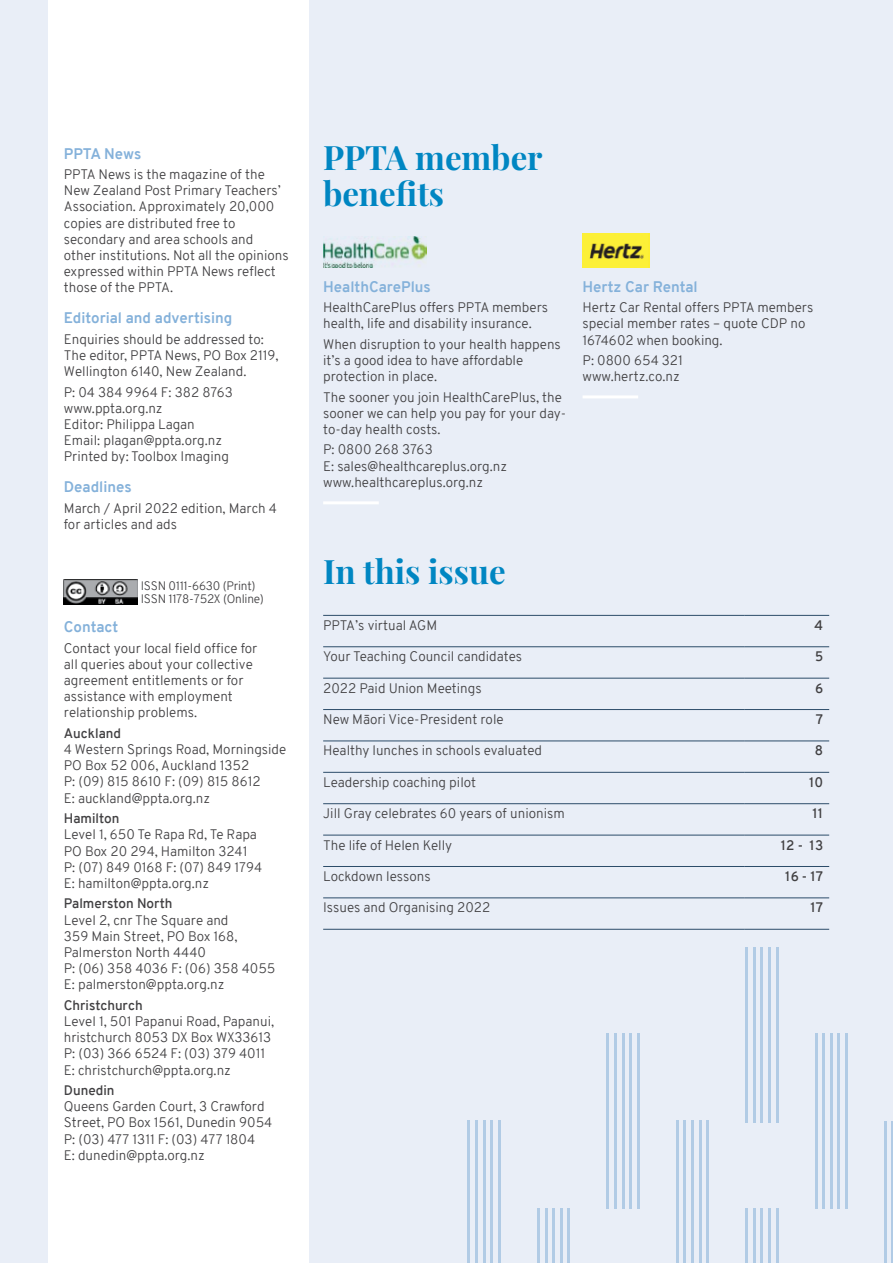
<style>
.page{position:relative;width:893px;height:1263px;background:#fff}
.page>*{position:absolute;margin:0;border:0;box-sizing:border-box;transform-origin:0 0}
.t1{font:33px/36px "Playfair Display";color:#0086c2}
.t2{font:700 15px "Overpass";color:#84b1da}
.t3{font:300 13.5px/16.2px "Overpass";color:#414042}
.t4{font:600 13.5px "Overpass";color:#414042}
.t5{font:300 12px/13.5px "Overpass";letter-spacing:-.02em;color:#414042}
</style>
<div class="page">
<div style="left:0;top:0;width:892px;height:1263px;background:#e9eef7"></div>
<div style="left:48px;top:0;width:261px;height:1263px;background:#fff"></div>
<img style="left:323px;top:236px;width:103px;height:32px">
<img style="left:583px;top:233px;width:67px;height:35px">
<hr style="left:323px;top:501px;width:56px;height:3px;background:#fff">
<hr style="left:583px;top:395px;width:55px;height:3px;background:#fff">
<img style="left:64px;top:579px;width:74px;height:26px">
<hr style="left:676px;top:1120px;width:2px;height:143px;background:#b1cbe5">
<hr style="left:684px;top:1120px;width:2px;height:143px;background:#b1cbe5">
<hr style="left:691px;top:1120px;width:3px;height:143px;background:#b1cbe5">
<hr style="left:699px;top:1120px;width:2px;height:143px;background:#b1cbe5">
<hr style="left:706px;top:1120px;width:3px;height:143px;background:#b1cbe5">
<hr style="left:468px;top:1120px;width:2px;height:143px;background:#b1cbe5">
<hr style="left:475px;top:1120px;width:3px;height:143px;background:#b1cbe5">
<hr style="left:483px;top:1120px;width:2px;height:143px;background:#b1cbe5">
<hr style="left:491px;top:1120px;width:2px;height:143px;background:#b1cbe5">
<hr style="left:498px;top:1120px;width:3px;height:143px;background:#b1cbe5">
<hr style="left:537px;top:1209px;width:3px;height:54px;background:#b1cbe5">
<hr style="left:545px;top:1209px;width:2px;height:54px;background:#b1cbe5">
<hr style="left:552px;top:1209px;width:3px;height:54px;background:#b1cbe5">
<hr style="left:560px;top:1209px;width:2px;height:54px;background:#b1cbe5">
<hr style="left:568px;top:1209px;width:2px;height:54px;background:#b1cbe5">
<hr style="left:607px;top:1033px;width:2px;height:176px;background:#b1cbe5">
<hr style="left:614px;top:1033px;width:3px;height:176px;background:#b1cbe5">
<hr style="left:622px;top:1033px;width:2px;height:176px;background:#b1cbe5">
<hr style="left:629px;top:1033px;width:3px;height:176px;background:#b1cbe5">
<hr style="left:637px;top:1033px;width:2px;height:176px;background:#b1cbe5">
<hr style="left:745px;top:1209px;width:3px;height:54px;background:#b1cbe5">
<hr style="left:753px;top:1209px;width:2px;height:54px;background:#b1cbe5">
<hr style="left:761px;top:1209px;width:2px;height:54px;background:#b1cbe5">
<hr style="left:768px;top:1209px;width:3px;height:54px;background:#b1cbe5">
<hr style="left:776px;top:1209px;width:2px;height:54px;background:#b1cbe5">
<hr style="left:815px;top:1033px;width:2px;height:176px;background:#b1cbe5">
<hr style="left:822px;top:1033px;width:3px;height:176px;background:#b1cbe5">
<hr style="left:830px;top:1033px;width:2px;height:176px;background:#b1cbe5">
<hr style="left:838px;top:1033px;width:2px;height:176px;background:#b1cbe5">
<hr style="left:845px;top:1033px;width:3px;height:176px;background:#b1cbe5">
<hr style="left:884px;top:1121px;width:3px;height:142px;background:#b1cbe5">
<hr style="left:892px;top:1121px;width:1px;height:142px;background:#b1cbe5">
<hr style="left:745px;top:947px;width:3px;height:176px;background:#b1cbe5">
<hr style="left:753px;top:947px;width:2px;height:176px;background:#b1cbe5">
<hr style="left:761px;top:947px;width:2px;height:176px;background:#b1cbe5">
<hr style="left:768px;top:947px;width:3px;height:176px;background:#b1cbe5">
<hr style="left:776px;top:947px;width:2px;height:176px;background:#b1cbe5">
<hr style="left:323px;top:646px;width:421px;height:1px;background:#2c4c69">
<hr style="left:744px;top:646px;width:85px;height:1px;background:#2c4c69">
<hr style="left:323px;top:678px;width:421px;height:1px;background:#2c4c69">
<hr style="left:744px;top:678px;width:85px;height:1px;background:#2c4c69">
<hr style="left:323px;top:709px;width:421px;height:1px;background:#2c4c69">
<hr style="left:744px;top:709px;width:85px;height:1px;background:#2c4c69">
<hr style="left:323px;top:741px;width:421px;height:1px;background:#2c4c69">
<hr style="left:744px;top:741px;width:85px;height:1px;background:#2c4c69">
<hr style="left:323px;top:772px;width:421px;height:1px;background:#2c4c69">
<hr style="left:744px;top:772px;width:85px;height:1px;background:#2c4c69">
<hr style="left:323px;top:803px;width:421px;height:1px;background:#2c4c69">
<hr style="left:744px;top:803px;width:85px;height:1px;background:#2c4c69">
<hr style="left:323px;top:835px;width:421px;height:1px;background:#2c4c69">
<hr style="left:744px;top:835px;width:85px;height:1px;background:#2c4c69">
<hr style="left:323px;top:866px;width:421px;height:1px;background:#2c4c69">
<hr style="left:744px;top:866px;width:85px;height:1px;background:#2c4c69">
<hr style="left:323px;top:898px;width:421px;height:1px;background:#2c4c69">
<hr style="left:744px;top:898px;width:85px;height:1px;background:#2c4c69">
<hr style="left:323px;top:929px;width:421px;height:1px;background:#2c4c69">
<hr style="left:744px;top:929px;width:85px;height:1px;background:#2c4c69">
<hr style="left:323px;top:615px;width:421px;height:1px;background:#2c4c69">
<hr style="left:744px;top:615px;width:85px;height:1px;background:#2c4c69">
<p class="t2" style="left:64px;top:143px;width:79px">PPTA News</p>
<p class="t3" style="left:64px;top:166px;width:226px">PPTA News is the magazine of the<br>New Zealand Post Primary Teachers’<br>Association. Approximately 20,000 copies are distributed free to secondary and area schools and other institutions. Not all the opinions expressed within PPTA News reflect those of the PPTA.</p>
<p class="t2" style="left:64px;top:307px;width:170px">Editorial and advertising</p>
<p class="t3" style="left:64px;top:331px;width:216px">Enquiries should be addressed to:<br>The editor, PPTA News, PO Box 2119,<br>Wellington 6140, New Zealand.</p>
<p class="t3" style="left:64px;top:384px;width:171px">P: 04 384 9964 F: 382 8763 www.ppta.org.nz<br>Editor: Philippa Lagan<br>Email: plagan@ppta.org.nz<br>Printed by: Toolbox Imaging</p>
<p class="t2" style="left:64px;top:476px;width:69px">Deadlines</p>
<p class="t3" style="left:64px;top:500px;width:215px">March / April 2022 edition, March 4 for articles and ads</p>
<p class="t5" style="left:141px;top:579px;width:125px">ISSN 0111-6630 (Print)<br>ISSN 1178-752X (Online)</p>
<p class="t2" style="left:64px;top:616px;width:56px">Contact</p>
<p class="t3" style="left:64px;top:640px;width:195px">Contact your local field office for all queries about your collective agreement entitlements or for assistance with employment relationship problems.</p>
<p class="t4" style="left:64px;top:723px;width:59px">Auckland</p>
<p class="t3" style="left:64px;top:741px;width:224px">4 Western Springs Road, Morningside<br>PO Box 52 006, Auckland 1352<br>P: (09) 815 8610 F: (09) 815 8612<br>E: auckland@ppta.org.nz</p>
<p class="t4" style="left:64px;top:809px;width:57px">Hamilton</p>
<p class="t3" style="left:64px;top:826px;width:200px">Level 1, 650 Te Rapa Rd, Te Rapa<br>PO Box 20 294, Hamilton 3241<br>P: (07) 849 0168 F: (07) 849 1794<br>E: hamilton@ppta.org.nz</p>
<p class="t4" style="left:64px;top:894px;width:110px">Palmerston North</p>
<p class="t3" style="left:64px;top:912px;width:213px">Level 2, cnr The Square and<br>359 Main Street, PO Box 168,<br>Palmerston North 4440<br>P: (06) 358 4036 F: (06) 358 4055<br>E: palmerston@ppta.org.nz</p>
<p class="t4" style="left:64px;top:995px;width:80px">Christchurch</p>
<p class="t3" style="left:64px;top:1013px;width:212px">Level 1, 501 Papanui Road, Papanui, hristchurch 8053 DX Box WX33613<br>P: (03) 366 6524 F: (03) 379 4011<br>E: christchurch@ppta.org.nz</p>
<p class="t4" style="left:64px;top:1081px;width:52px">Dunedin</p>
<p class="t3" style="left:64px;top:1098px;width:210px">Queens Garden Court, 3 Crawford<br>Street, PO Box 1561, Dunedin 9054<br>P: (03) 477 1311 F: (03) 477 1804<br>E: dunedin@ppta.org.nz</p>
<h1 class="t1" style="left:323px;top:137px;width:221px">PPTA member benefits</h1>
<p class="t2" style="left:323px;top:276px;width:109px">HealthCarePlus</p>
<p class="t3" style="left:323px;top:299px;width:226px">HealthCarePlus offers PPTA members health, life and disability insurance.</p>
<p class="t3" style="left:323px;top:336px;width:239px">When disruption to your health happens it’s a good idea to have affordable protection in place.</p>
<p class="t3" style="left:323px;top:389px;width:245px">The sooner you join HealthCarePlus, the sooner we can help you pay for your day&shy;to-day health costs.</p>
<p class="t3" style="left:323px;top:442px;width:186px">P: 0800 268 3763<br>E: sales@healthcareplus.org.nz www.healthcareplus.org.nz</p>
<p class="t2" style="left:583px;top:276px;width:117px">Hertz Car Rental</p>
<p class="t3" style="left:583px;top:299px;width:232px">Hertz Car Rental offers PPTA members special member rates – quote CDP no<br>1674602 when booking.</p>
<p class="t3" style="left:583px;top:352px;width:102px">P: 0800 654 321 www.hertz.co.nz</p>
<h1 class="t1" style="left:323px;top:550px;width:184px">In this issue</h1>
<p class="t3" style="left:323px;top:617px;width:116px">PPTA’s virtual AGM</p>
<p class="t4" style="left:814px;top:615px;width:10px">4</p>
<p class="t3" style="left:323px;top:648px;width:200px">Your Teaching Council candidates</p>
<p class="t4" style="left:815px;top:647px;width:10px">5</p>
<p class="t3" style="left:323px;top:680px;width:160px">2022 Paid Union Meetings</p>
<p class="t4" style="left:815px;top:678px;width:10px">6</p>
<p class="t3" style="left:323px;top:711px;width:182px">New Māori Vice-President role</p>
<p class="t4" style="left:816px;top:710px;width:9px">7</p>
<p class="t3" style="left:323px;top:743px;width:220px">Healthy lunches in schools evaluated</p>
<p class="t4" style="left:815px;top:741px;width:10px">8</p>
<p class="t3" style="left:323px;top:774px;width:155px">Leadership coaching pilot</p>
<p class="t4" style="left:809px;top:772px;width:16px">10</p>
<p class="t3" style="left:323px;top:805px;width:243px">Jill Gray celebrates 60 years of unionism</p>
<p class="t4" style="left:812px;top:804px;width:12px">11</p>
<p class="t3" style="left:323px;top:837px;width:131px">The life of Helen Kelly</p>
<p class="t4" style="left:781px;top:835px;width:44px">12 - 13</p>
<p class="t3" style="left:323px;top:868px;width:109px">Lockdown lessons</p>
<p class="t4" style="left:785px;top:866px;width:39px">16 - 17</p>
<p class="t3" style="left:323px;top:899px;width:169px">Issues and Organising 2022</p>
<p class="t4" style="left:810px;top:898px;width:14px">17</p>
</div>
